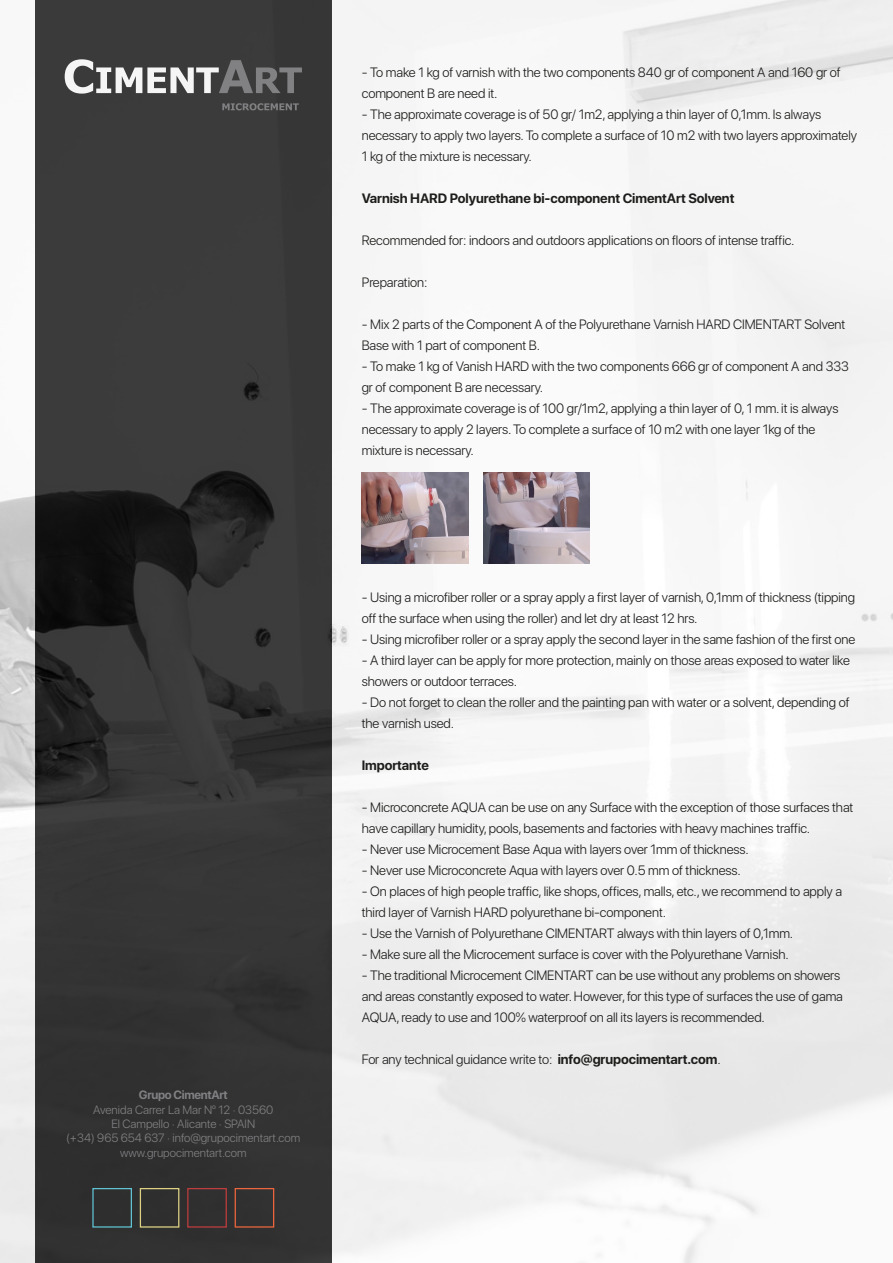
<style>
.page{position:relative;width:893px;height:1263px;background:#fff}
.page>*{position:absolute;margin:0;border:0;box-sizing:border-box;transform-origin:0 0}
.t1{font:300 13.5px/21px "SF Pro Display";letter-spacing:-.005em;color:#1d1d1b}
.t2{font:700 13.5px "SF Pro Display";letter-spacing:-.005em;color:#1d1d1b}
.t3{font:300 12px/14.4px "SF Pro Display";color:#818083;text-align:center}
.t4{font:700 12px "SF Pro Display";letter-spacing:-.025em;color:#818083}
.s1{font-weight:700}
</style>
<div class="page">
<img style="left:0;top:0;width:893px;height:1263px">
<svg style="left:35px;top:0;width:296px;height:1263px;background:#343434"></svg>
<svg style="left:222px;top:103px;width:77px;height:7px"></svg>
<svg style="left:65px;top:59px;width:237px;height:35px"></svg>
<div style="left:92px;top:1188px;width:40px;height:39px;border:1px solid #5fc1d1"></div>
<div style="left:140px;top:1188px;width:39px;height:39px;border:1px solid #dcd183"></div>
<div style="left:187px;top:1188px;width:40px;height:39px;border:1px solid #be3c3d"></div>
<div style="left:235px;top:1188px;width:39px;height:39px;border:1px solid #eb653d"></div>
<img style="left:362px;top:472px;width:106px;height:91px">
<img style="left:483px;top:472px;width:106px;height:91px">
<p class="t4" style="left:139px;top:1086px;width:90px">Grupo CimentArt</p>
<p class="t3" style="left:66px;top:1102px;width:236px">Avenida Carrer La Mar No 12 · 03560<br>El Campello · Alicante · SPAIN<br>(+34) 965 654 637 · info@grupocimentart.com www.grupocimentart.com</p>
<p class="t1" style="left:362px;top:61px;width:480px">- To make 1 kg of varnish with the two components 840 gr of component A and 160 gr of component B are need it.</p>
<p class="t1" style="left:362px;top:103px;width:497px">- The approximate coverage is of 50 gr/ 1m2, applying a thin layer of 0,1mm. Is always necessary to apply two layers. To complete a surface of 10 m2 with two layers approximately<br>1 kg of the mixture is necessary.</p>
<p class="t2" style="left:362px;top:189px;width:374px">Varnish HARD Polyurethane bi-component CimentArt Solvent</p>
<p class="t1" style="left:362px;top:229px;width:434px">Recommended for: indoors and outdoors applications on floors of intense traffic.</p>
<p class="t1" style="left:362px;top:271px;width:67px">Preparation:</p>
<p class="t1" style="left:362px;top:313px;width:485px">- Mix 2 parts of the Component A of the Polyurethane Varnish HARD CIMENTART Solvent<br>Base with 1 part of component B.</p>
<p class="t1" style="left:362px;top:355px;width:489px">- To make 1 kg of Vanish HARD with the two components 666 gr of component A and 333 gr of component B are necessary.</p>
<p class="t1" style="left:362px;top:397px;width:478px">- The approximate coverage is of 100 gr/1m2, applying a thin layer of 0, 1 mm. it is always necessary to apply 2 layers. To complete a surface of 10 m2 with one layer 1kg of the mixture is necessary.</p>
<p class="t1" style="left:362px;top:586px;width:495px">- Using a microfiber roller or a spray apply a first layer of varnish, 0,1mm of thickness (tipping off the surface when using the roller) and let dry at least 12 hrs.</p>
<p class="t1" style="left:362px;top:628px;width:495px">- Using microfiber roller or a spray apply the second layer in the same fashion of the first one</p>
<p class="t1" style="left:362px;top:649px;width:490px">- A third layer can be apply for more protection, mainly on those areas exposed to water like showers or outdoor terraces.</p>
<p class="t1" style="left:362px;top:691px;width:489px">- Do not forget to clean the roller and the painting pan with water or a solvent, depending of the varnish used.</p>
<p class="t2" style="left:362px;top:756px;width:69px">Importante</p>
<p class="t1" style="left:362px;top:796px;width:493px">- Microconcrete AQUA can be use on any Surface with the exception of those surfaces that have capillary humidity, pools, basements and factories with heavy machines traffic.</p>
<p class="t1" style="left:362px;top:838px;width:388px">- Never use Microcement Base Aqua with layers over 1mm of thickness.</p>
<p class="t1" style="left:362px;top:859px;width:381px">- Never use Microconcrete Aqua with layers over 0.5 mm of thickness.</p>
<p class="t1" style="left:362px;top:880px;width:482px">- On places of high people traffic, like shops, offices, malls, etc., we recommend to apply a third layer of Varnish HARD polyurethane bi-component.</p>
<p class="t1" style="left:362px;top:922px;width:433px">- Use the Varnish of Polyurethane CIMENTART always with thin layers of 0,1mm.</p>
<p class="t1" style="left:362px;top:943px;width:428px">- Make sure all the Microcement surface is cover with the Polyurethane Varnish.</p>
<p class="t1" style="left:362px;top:964px;width:483px">- The traditional Microcement CIMENTART can be use without any problems on showers and areas constantly exposed to water. However, for this type of surfaces the use of gama<br>AQUA, ready to use and 100% waterproof on all its layers is recommended.</p>
<p class="t1" style="left:362px;top:1048px;width:361px">For any technical guidance write to: <span class="s1">info@grupocimentart.com</span>.</p>
</div>
